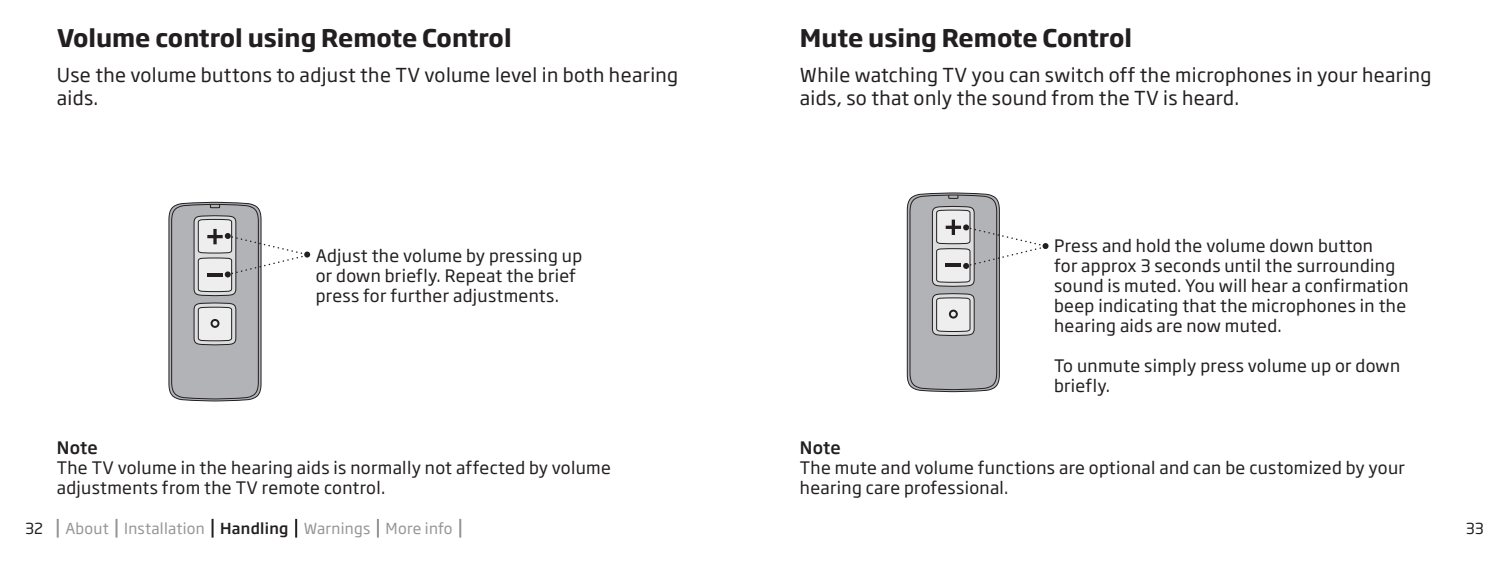
<style>
.page{position:relative;width:1509px;height:562px;background:#fff}
.page>*{position:absolute;margin:0;border:0;box-sizing:border-box;transform-origin:0 0}
.t1{font:700 24px "Soho Gothic Pro";color:#231f20}
.t2{font:19px/23px "Soho Gothic Pro";letter-spacing:.02em;color:#231f20}
.t3{font:17px/20px "Soho Gothic Pro";letter-spacing:.02em;color:#231f20}
.t4{font:500 17px "Soho Gothic Pro";letter-spacing:.005em;color:#231f20}
.t5{font:15px "Soho Gothic Pro";letter-spacing:.02em;color:#939598}
.t6{font:15px "Soho Gothic Pro";color:#231f20}
.s1{font-weight:500;color:#231f20}
</style>
<div class="page">
<svg style="left:168px;top:202px;width:142px;height:199px"></svg>
<svg style="left:906px;top:192px;width:142px;height:200px"></svg>
<svg style="left:57px;top:518px;width:2px;height:19px"></svg>
<svg style="left:115px;top:518px;width:2px;height:19px"></svg>
<svg style="left:211px;top:518px;width:2px;height:19px"></svg>
<svg style="left:295px;top:518px;width:2px;height:19px"></svg>
<svg style="left:377px;top:518px;width:2px;height:19px"></svg>
<svg style="left:459px;top:518px;width:2px;height:19px"></svg>
<h1 class="t1" style="left:57px;top:19px;width:456px">Volume control using Remote Control</h1>
<p class="t2" style="left:57px;top:62px;width:623px">Use the volume buttons to adjust the TV volume level in both hearing aids.</p>
<p class="t3" style="left:316px;top:244px;width:268px">Adjust the volume by pressing up or down briefly. Repeat the brief press for further adjustments.</p>
<p class="t4" style="left:57px;top:434px;width:42px">Note</p>
<p class="t3" style="left:57px;top:456px;width:555px">The TV volume in the hearing aids is normally not affected by volume adjustments from the TV remote control.</p>
<h1 class="t1" style="left:799px;top:19px;width:333px">Mute using Remote Control</h1>
<p class="t2" style="left:799px;top:62px;width:633px">While watching TV you can switch off the microphones in your hearing aids, so that only the sound from the TV is heard.</p>
<p class="t3" style="left:1053px;top:235px;width:356px">Press and hold the volume down button<br>for approx 3 seconds until the surrounding sound is muted. You will hear a confirmation beep indicating that the microphones in the hearing aids are now muted.</p>
<p class="t3" style="left:1053px;top:355px;width:347px">To unmute simply press volume up or down briefly.</p>
<p class="t4" style="left:799px;top:434px;width:42px">Note</p>
<p class="t3" style="left:799px;top:456px;width:606px">The mute and volume functions are optional and can be customized by your hearing care professional.</p>
<p class="t6" style="left:25px;top:516px;width:19px">32</p>
<p class="t5" style="left:65px;top:516px;width:389px">About Installation <span class="s1">Handling</span> Warnings More info</p>
<p class="t6" style="left:1465px;top:516px;width:19px">33</p>
</div>
